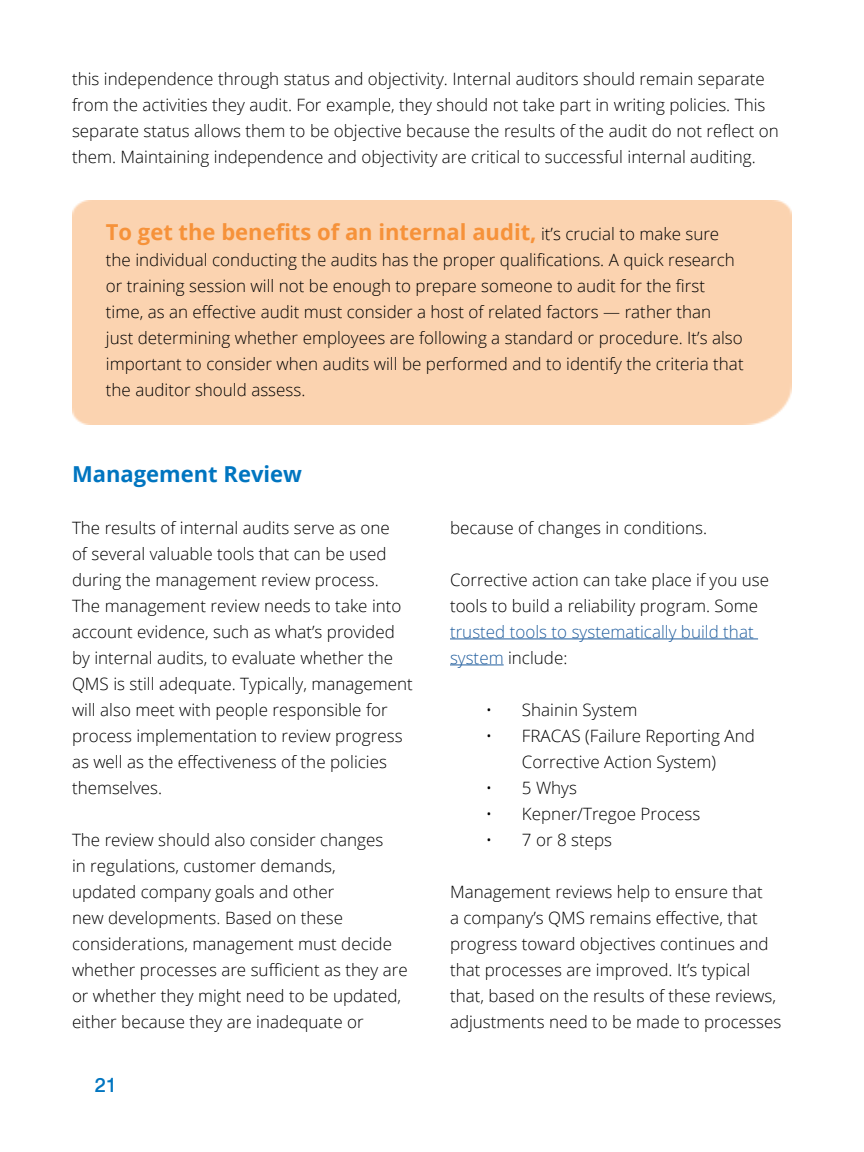
<style>
.page{position:relative;width:864px;height:1152px;background:#fff}
.page>*{position:absolute;margin:0;border:0;box-sizing:border-box;transform-origin:0 0}
.t1{font:700 22px "Open Sans";color:#f6923a}
.t2{font:700 22px "Open Sans";color:#0175c0}
.t3{font:500 20px "Swiss 721 BT";color:#0175c0}
.t4{font:300 17px/26px "Open Sans";color:#000}
.t5{font:300 17px/26px "Open Sans";color:#215e9e}
.s1{font-weight:300;font-size:17px;color:#000}
.s2{color:#000}
</style>
<div class="page">
<hr style="left:450px;top:639px;width:308px;height:1px;background:#215e9e">
<hr style="left:450px;top:665px;width:54px;height:1px;background:#215e9e">
<p class="t4" style="left:72px;top:65px;width:708px">this independence through status and objectivity. Internal auditors should remain separate from the activities they audit. For example, they should not take part in writing policies. This separate status allows them to be objective because the results of the audit do not reflect on them. Maintaining independence and objectivity are critical to successful internal auditing.</p>
<p class="t1" style="left:106px;top:217px;width:615px">To get the benefits of an internal audit, <span class="s1">it’s crucial to make sure</span></p>
<p class="t4" style="left:106px;top:247px;width:639px">the individual conducting the audits has the proper qualifications. A quick research or training session will not be enough to prepare someone to audit for the first time, as an effective audit must consider a host of related factors — rather than<br>just determining whether employees are following a standard or procedure. It’s also important to consider when audits will be performed and to identify the criteria that the auditor should assess.</p>
<p class="t2" style="left:72px;top:459px;width:232px">Management Review</p>
<p class="t4" style="left:72px;top:515px;width:342px">The results of internal audits serve as one<br>of several valuable tools that can be used during the management review process.<br>The management review needs to take into account evidence, such as what’s provided by internal audits, to evaluate whether the QMS is still adequate. Typically, management will also meet with people responsible for process implementation to review progress as well as the effectiveness of the policies themselves.</p>
<p class="t4" style="left:72px;top:827px;width:337px">The review should also consider changes<br>in regulations, customer demands,<br>updated company goals and other<br>new developments. Based on these considerations, management must decide whether processes are sufficient as they are or whether they might need to be updated, either because they are inadequate or</p>
<p class="t3" style="left:95px;top:1072px;width:24px">21</p>
<p class="t4" style="left:450px;top:514px;width:259px">because of changes in conditions.</p>
<p class="t4" style="left:450px;top:566px;width:321px">Corrective action can take place if you use tools to build a reliability program. Some</p>
<p class="t5" style="left:450px;top:618px;width:305px">trusted tools to systematically build that system <span class="s2">include:</span></p>
<p class="t4" style="left:486px;top:696px;width:153px">• Shainin System</p>
<p class="t4" style="left:486px;top:722px;width:270px;text-align:center">• FRACAS (Failure Reporting And<br>Corrective Action System)</p>
<p class="t4" style="left:486px;top:774px;width:93px">• 5 Whys</p>
<p class="t4" style="left:486px;top:800px;width:216px">• Kepner/Tregoe Process</p>
<p class="t4" style="left:486px;top:826px;width:128px">• 7 or 8 steps</p>
<p class="t4" style="left:450px;top:878px;width:333px">Management reviews help to ensure that<br>a company’s QMS remains effective, that progress toward objectives continues and that processes are improved. It’s typical that, based on the results of these reviews, adjustments need to be made to processes</p>
</div>
